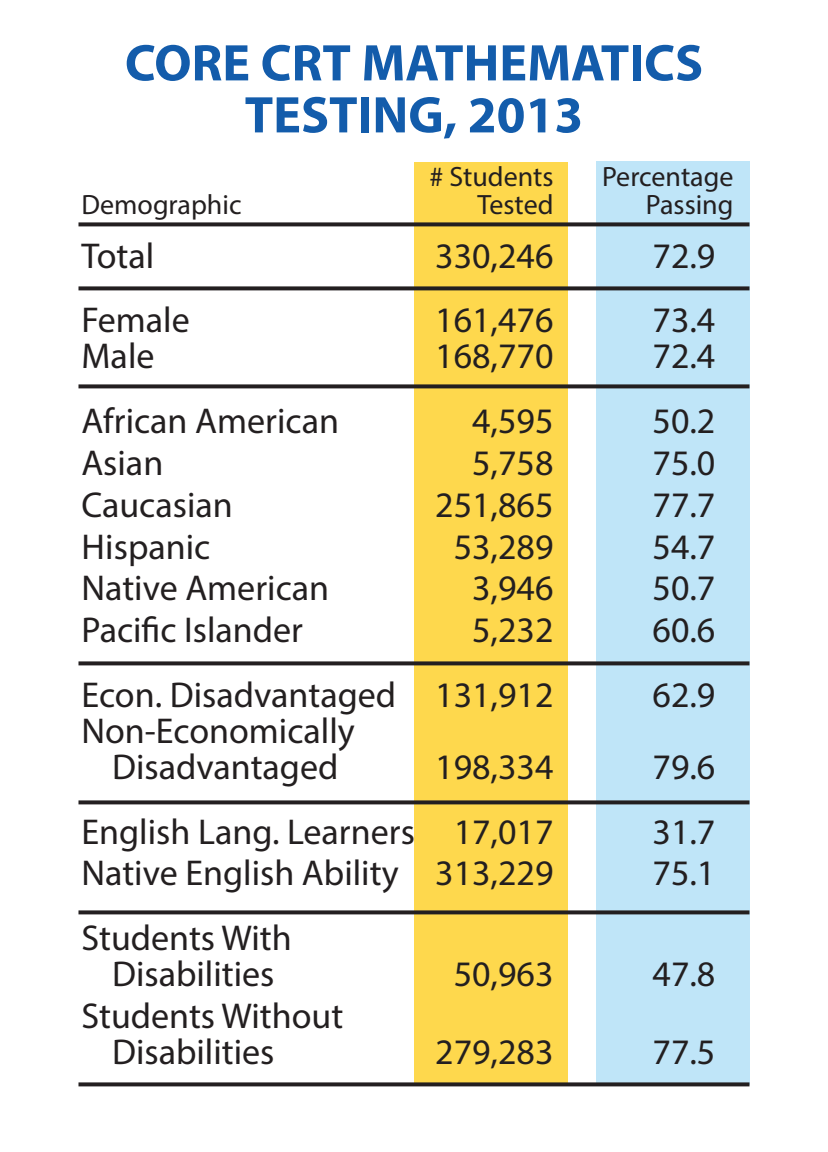
<style>
.page{position:relative;width:828px;height:1152px;background:#fff}
.page>*{position:absolute;margin:0;border:0;box-sizing:border-box;transform-origin:0 0}
.t1{font:700 52px/52px "Myriad Pro";color:#135cab;text-align:center}
.t2{font:36px/36px "Myriad Pro";color:#231f20;text-align:center}
.t3{font:28px "Myriad Pro";color:#231f20}
</style>
<div class="page">
<div style="left:596px;top:161px;width:154px;height:924px;background:#bfe5f8"></div>
<div style="left:414px;top:162px;width:154px;height:923px;background:#fed84d"></div>
<svg style="left:78px;top:661px;width:671px;height:4px;background:#383432"></svg>
<svg style="left:78px;top:800px;width:671px;height:4px;background:#383432"></svg>
<svg style="left:78px;top:910px;width:671px;height:4px;background:#383432"></svg>
<svg style="left:78px;top:1082px;width:671px;height:4px;background:#383432"></svg>
<svg style="left:78px;top:384px;width:671px;height:4px;background:#383432"></svg>
<svg style="left:78px;top:286px;width:671px;height:4px;background:#383432"></svg>
<svg style="left:78px;top:222px;width:671px;height:4px;background:#383432"></svg>
<h1 class="t1" style="left:125px;top:35px;width:580px">CORE CRT MATHEMATICS<br>TESTING, 2013</h1>
<p class="t3" style="left:430px;top:160px;width:125px"># Students</p>
<p class="t3" style="left:602px;top:160px;width:133px">Percentage</p>
<p class="t3" style="left:81px;top:188px;width:162px">Demographic</p>
<p class="t3" style="left:478px;top:188px;width:77px">Tested</p>
<p class="t3" style="left:646px;top:188px;width:89px">Passing</p>
<p class="t2" style="left:81px;top:237px;width:74px">Total</p>
<p class="t2" style="left:435px;top:237px;width:120px">330,246</p>
<p class="t2" style="left:653px;top:237px;width:64px">72.9</p>
<p class="t2" style="left:81px;top:302px;width:110px">Female</p>
<p class="t2" style="left:435px;top:302px;width:120px">161,476</p>
<p class="t2" style="left:653px;top:302px;width:64px">73.4</p>
<p class="t2" style="left:81px;top:338px;width:75px">Male</p>
<p class="t2" style="left:435px;top:338px;width:120px">168,770</p>
<p class="t2" style="left:653px;top:338px;width:64px">72.4</p>
<p class="t2" style="left:81px;top:403px;width:259px">African American</p>
<p class="t2" style="left:472px;top:403px;width:83px">4,595</p>
<p class="t2" style="left:653px;top:403px;width:64px">50.2</p>
<p class="t2" style="left:81px;top:444px;width:83px">Asian</p>
<p class="t2" style="left:472px;top:444px;width:83px">5,758</p>
<p class="t2" style="left:653px;top:444px;width:64px">75.0</p>
<p class="t2" style="left:81px;top:486px;width:153px">Caucasian</p>
<p class="t2" style="left:435px;top:486px;width:120px">251,865</p>
<p class="t2" style="left:653px;top:486px;width:64px">77.7</p>
<p class="t2" style="left:81px;top:528px;width:130px">Hispanic</p>
<p class="t2" style="left:454px;top:528px;width:101px">53,289</p>
<p class="t2" style="left:653px;top:528px;width:64px">54.7</p>
<p class="t2" style="left:81px;top:570px;width:249px">Native American</p>
<p class="t2" style="left:472px;top:570px;width:83px">3,946</p>
<p class="t2" style="left:653px;top:570px;width:64px">50.7</p>
<p class="t2" style="left:81px;top:611px;width:223px">Pacific Islander</p>
<p class="t2" style="left:472px;top:611px;width:83px">5,232</p>
<p class="t2" style="left:653px;top:611px;width:64px">60.6</p>
<p class="t2" style="left:81px;top:676px;width:473px">Econ. Disadvantaged 131,912</p>
<p class="t2" style="left:653px;top:676px;width:64px">62.9</p>
<p class="t2" style="left:81px;top:712px;width:275px">Non-Economically<br>Disadvantaged</p>
<p class="t2" style="left:435px;top:748px;width:120px">198,334</p>
<p class="t2" style="left:653px;top:748px;width:64px">79.6</p>
<p class="t2" style="left:81px;top:813px;width:473px">English Lang. Learners 17,017</p>
<p class="t2" style="left:653px;top:813px;width:64px">31.7</p>
<p class="t2" style="left:81px;top:855px;width:473px">Native English Ability 313,229</p>
<p class="t2" style="left:653px;top:855px;width:64px">75.1</p>
<p class="t2" style="left:81px;top:920px;width:212px">Students With<br>Disabilities</p>
<p class="t2" style="left:454px;top:956px;width:101px">50,963</p>
<p class="t2" style="left:653px;top:956px;width:64px">47.8</p>
<p class="t2" style="left:112px;top:997px;width:233px;text-align:left;text-indent:-31px">Students Without<br>Disabilities</p>
<p class="t2" style="left:435px;top:1033px;width:120px">279,283</p>
<p class="t2" style="left:653px;top:1033px;width:64px">77.5</p>
</div>
